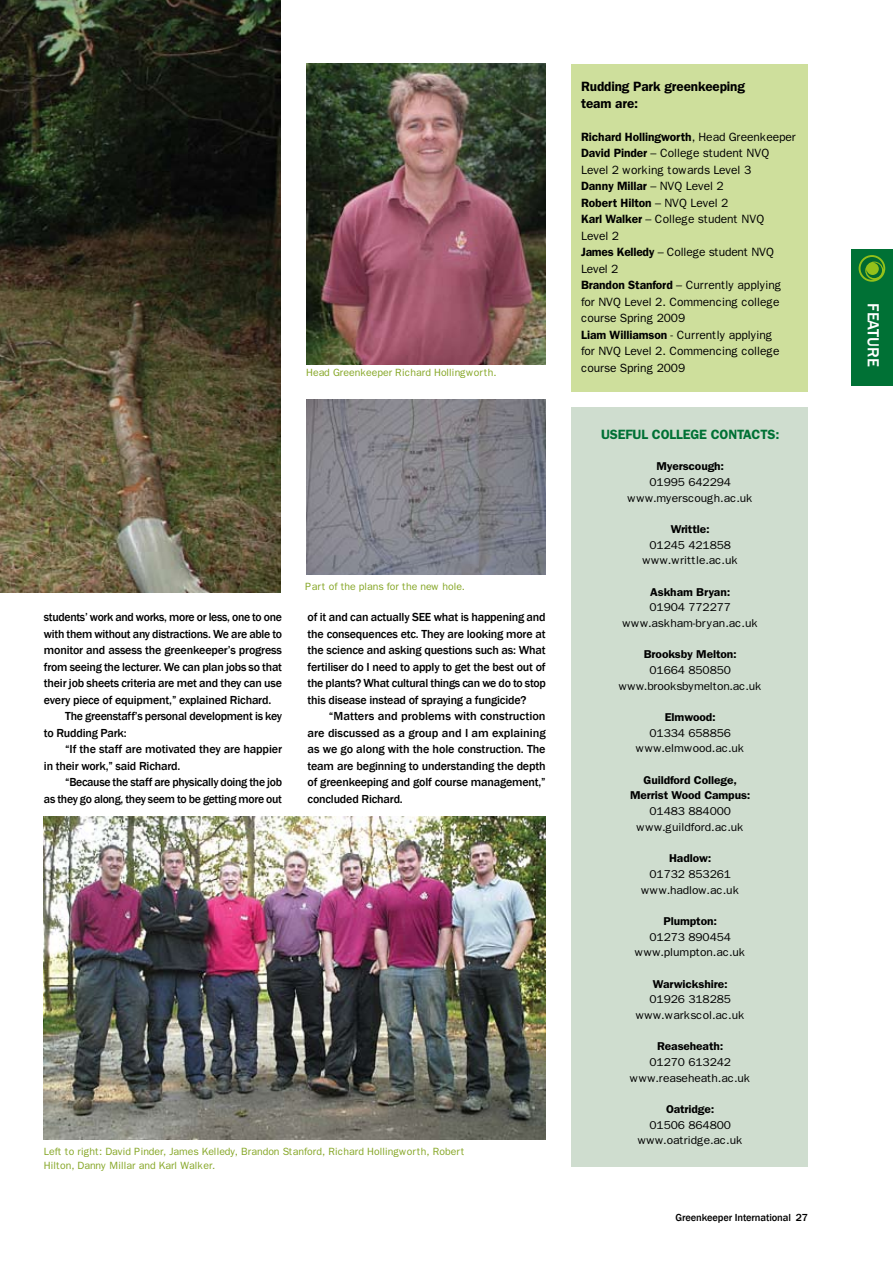
<style>
.page{position:relative;width:893px;height:1263px;background:#fff}
.page>*{position:absolute;margin:0;border:0;box-sizing:border-box;transform-origin:0 0}
.t1{font:500 16.5px "Franklin Gothic";letter-spacing:-.005em;color:#fff}
.t2{font:600 13.5px/16.5px "Franklin Gothic";letter-spacing:-.01em;color:#000}
.t3{font:600 13.5px "Franklin Gothic";letter-spacing:-.01em;color:#007135}
.t4{font:500 12px/16.5px "Franklin Gothic";letter-spacing:-.02em;color:#000;text-align:justify}
.t5{font:12px/16.5px "Franklin Gothic";letter-spacing:-.01em;color:#000}
.t6{font:11.4px/15.8px "Franklin Gothic";letter-spacing:-.01em;color:#000;text-align:center;scale:1.05 1}
.t7{font:600 11.4px/15.8px "Franklin Gothic";letter-spacing:-.01em;color:#000;text-align:center;scale:1.05 1}
.t8{font:10.5px/13.5px "Franklin Gothic";letter-spacing:-.005em;color:#85a625}
.t9{font:500 10.5px "Franklin Gothic";letter-spacing:-.01em;color:#000}
.s1{font-weight:600}
</style>
<div class="page">
<img style="left:0;top:0;width:280px;height:593px">
<img style="left:44px;top:816px;width:502px;height:324px">
<img style="left:306px;top:63px;width:240px;height:301px">
<img style="left:306px;top:400px;width:239px;height:175px">
<div style="left:852px;top:249px;width:41px;height:137px;background:#007135"></div>
<svg style="left:859px;top:255px;width:26px;height:27px"></svg>
<svg style="left:860px;top:257px;width:23px;height:23px"></svg>
<div style="left:571px;top:64px;width:237px;height:328px;background:#cedf9c"></div>
<div style="left:571px;top:407px;width:237px;height:760px;background:#cfddcf"></div>
<p class="t8" style="left:306px;top:365px;width:192px">Head Greenkeeper Richard Hollingworth.</p>
<p class="t4" style="left:44px;top:609px;width:240px">students’ work and works, more or less, one to one</p>
<p class="t4" style="left:44px;top:626px;width:240px">with them without any distractions. We are able to</p>
<p class="t4" style="left:44px;top:642px;width:240px">monitor and assess the greenkeeper’s progress</p>
<p class="t4" style="left:44px;top:659px;width:240px">from seeing the lecturer. We can plan jobs so that</p>
<p class="t4" style="left:44px;top:675px;width:240px">their job sheets criteria are met and they can use</p>
<p class="t4" style="left:44px;top:692px;width:229px">every piece of equipment,” explained Richard.</p>
<p class="t4" style="left:65px;top:708px;width:218px">The greenstaff’s personal development is key</p>
<p class="t4" style="left:44px;top:725px;width:84px">to Rudding Park:</p>
<p class="t4" style="left:65px;top:741px;width:218px">“If the staff are motivated they are happier</p>
<p class="t4" style="left:44px;top:758px;width:138px">in their work,” said Richard.</p>
<p class="t4" style="left:65px;top:774px;width:218px">“Because the staff are physically doing the job</p>
<p class="t4" style="left:44px;top:791px;width:240px">as they go along, they seem to be getting more out</p>
<p class="t8" style="left:305px;top:579px;width:161px">Part of the plans for the new hole.</p>
<p class="t4" style="left:308px;top:609px;width:240px">of it and can actually SEE what is happening and the consequences etc. They are looking more at the science and asking questions such as: What fertiliser do I need to apply to get the best out of the plants? What cultural things can we do to stop this disease instead of spraying a fungicide?</p>
<p class="t4" style="left:308px;top:708px;width:240px;text-indent:21px">“Matters and problems with construction are discussed as a group and I am explaining as we go along with the hole construction. The team are beginning to understanding the depth of greenkeeping and golf course management,” concluded Richard.</p>
<p class="t8" style="left:44px;top:1145px;width:422px">Left to right: David Pinder, James Kelledy, Brandon Stanford, Richard Hollingworth, Robert<br>Hilton, Danny Millar and Karl Walker.</p>
<p class="t2" style="left:581px;top:78px;width:165px">Rudding Park greenkeeping team are:</p>
<p class="t5" style="left:581px;top:129px;width:216px"><span class="s1">Richard Hollingworth</span>, Head Greenkeeper<br><span class="s1">David Pinder</span> – College student NVQ<br>Level 2 working towards Level 3<br><span class="s1">Danny Millar</span> – NVQ Level 2<br><span class="s1">Robert Hilton</span> – NVQ Level 2<br><span class="s1">Karl Walker</span> – College student NVQ<br>Level 2<br><span class="s1">James Kelledy</span> – College student NVQ<br>Level 2<br><span class="s1">Brandon Stanford</span> – Currently applying for NVQ Level 2. Commencing college course Spring 2009<br><span class="s1">Liam Williamson</span> - Currently applying<br>for NVQ Level 2. Commencing college course Spring 2009</p>
<p class="t3" style="left:601px;top:426px;width:180px">USEFUL COLLEGE CONTACTS:</p>
<p class="t7" style="left:656px;top:458px;width:66px">Myerscough:</p>
<p class="t6" style="left:628px;top:474px;width:121px">01995 642294 www.myerscough.ac.uk</p>
<p class="t7" style="left:671px;top:521px;width:39px">Writtle:</p>
<p class="t6" style="left:642px;top:537px;width:93px">01245 421858 www.writtle.ac.uk</p>
<p class="t7" style="left:650px;top:584px;width:78px">Askham Bryan:</p>
<p class="t6" style="left:622px;top:600px;width:131px">01904 772277 www.askham-bryan.ac.uk</p>
<p class="t7" style="left:644px;top:647px;width:90px">Brooksby Melton:</p>
<p class="t6" style="left:619px;top:662px;width:138px">01664 850850 www.brooksbymelton.ac.uk</p>
<p class="t7" style="left:665px;top:709px;width:50px">Elmwood:</p>
<p class="t6" style="left:636px;top:725px;width:105px">01334 658856 www.elmwood.ac.uk</p>
<p class="t7" style="left:630px;top:772px;width:116px">Guildford College,<br>Merrist Wood Campus:</p>
<p class="t6" style="left:637px;top:803px;width:104px">01483 884000 www.guildford.ac.uk</p>
<p class="t7" style="left:669px;top:850px;width:42px">Hadlow:</p>
<p class="t6" style="left:641px;top:866px;width:95px">01732 853261 www.hadlow.ac.uk</p>
<p class="t7" style="left:663px;top:913px;width:52px">Plumpton:</p>
<p class="t6" style="left:635px;top:929px;width:107px">01273 890454 www.plumpton.ac.uk</p>
<p class="t7" style="left:653px;top:976px;width:73px">Warwickshire:</p>
<p class="t6" style="left:636px;top:992px;width:105px">01926 318285 www.warkscol.ac.uk</p>
<p class="t7" style="left:657px;top:1038px;width:65px">Reaseheath:</p>
<p class="t6" style="left:630px;top:1054px;width:116px">01270 613242 www.reaseheath.ac.uk</p>
<p class="t7" style="left:666px;top:1101px;width:48px">Oatridge:</p>
<p class="t6" style="left:638px;top:1117px;width:102px">01506 864800 www.oatridge.ac.uk</p>
<p class="t9" style="left:675px;top:1211px;width:134px">Greenkeeper International 27</p>
<h1 class="t1" style="left:883px;top:303px;width:65px;rotate:90deg">FEATURE</h1>
</div>
